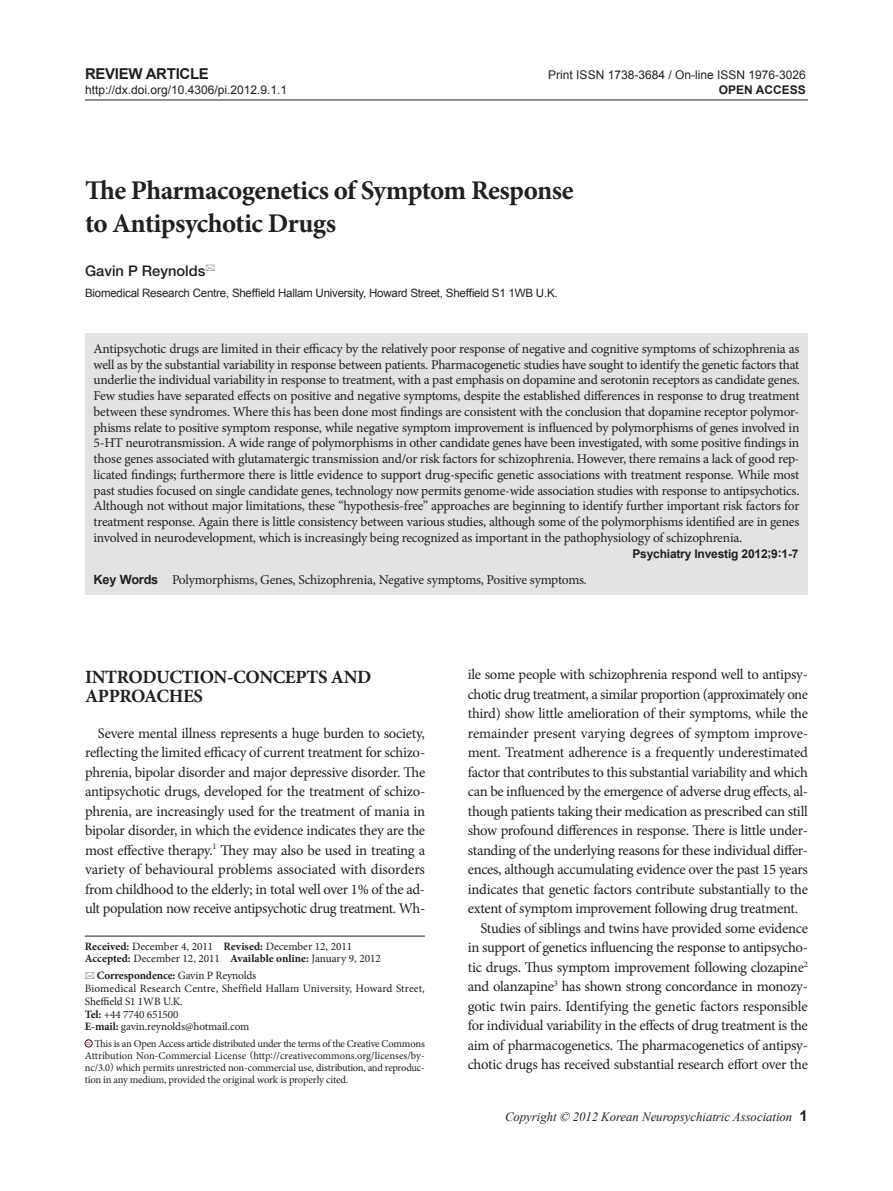
<style>
.page{position:relative;width:893px;height:1191px;background:#fff}
.page>*{position:absolute;margin:0;border:0;box-sizing:border-box;transform-origin:0 0}
.논문제목{font:700 27px/33px "Minion Pro";letter-spacing:-.02em;color:#231f20}
.큰제목{font:700 18.75px/19.5px "Minion Pro";letter-spacing:-.02em;color:#231f20}
.t1{font:700 15px "Arial";letter-spacing:-.02em;color:#231f20}
.본문{font:14.7px/19.5px "Minion Pro";letter-spacing:-.025em;color:#231f20;text-align:justify}
.이름{font:500 14.7px "Helvetica Neue LT Std";color:#231f20}
.초록{font:13.5px/15.8px "Minion Pro";letter-spacing:-.015em;color:#231f20;text-align:justify}
.t2{font:italic 12.75px "Times New Roman";color:#231f20}
.t3{font:12px "Arial";color:#231f20}
.초록-2{font:700 12px "Arial";letter-spacing:-.015em;color:#231f20}
.소속{font:11.55px "Arial";letter-spacing:-.02em;color:#231f20}
.교신저자{font:11.25px/12.8px "Minion Pro";letter-spacing:-.005em;color:#231f20}
.날짜{font:11.25px "Minion Pro";color:#231f20}
.교신저자-2{font:700 11.25px "Minion Pro";letter-spacing:-.01em;color:#231f20}
.날짜-2{font:10.5px/12px "Minion Pro";letter-spacing:-.015em;color:#231f20;text-align:justify}
.t4{font:6.6px "Minion Pro";color:#d1232a}
.s1{font-family:"Arial";font-weight:700;font-size:12.75px}
.s2{font-family:"Arial";font-weight:700;font-size:12.75px;color:#e1e2e4}
.s3{font-weight:700}
.s4{font-weight:400}
.s5{font-family:"Arial";font-weight:700;font-style:normal;font-size:15px}
</style>
<div class="page">
<hr style="left:85px;top:100px;width:723px;height:1px;background:#231f20">
<div style="left:85px;top:333px;width:723px;height:262px;background:#e1e2e4"></div>
<hr style="left:85px;top:935px;width:340px;height:1px;background:#231f20">
<div style="left:85px;top:1039px;width:7px;height:8px;border:1px solid #231f20;border-radius:50%"></div>
<p class="t1" style="left:85px;top:64px;width:125px">REVIEW ARTICLE</p>
<p class="t3" style="left:548px;top:67px;width:259px">Print ISSN 1738-3684 / On-line ISSN 1976-3026</p>
<p class="t3" style="left:85px;top:82px;width:204px">http://dx.doi.org/10.4306/pi.2012.9.1.1</p>
<p class="초록-2" style="left:719px;top:82px;width:88px">OPEN ACCESS</p>
<p class="논문제목" style="left:85px;top:173px;width:490px">The Pharmacogenetics of Symptom Response to Antipsychotic Drugs</p>
<p class="이름" style="left:85px;top:262px;width:122px">Gavin P Reynolds</p>
<p class="소속" style="left:85px;top:286px;width:474px">Biomedical Research Centre, Sheffield Hallam University, Howard Street, Sheffield S1 1WB U.K.</p>
<p class="초록" style="left:94px;top:341px;width:708px">Antipsychotic drugs are limited in their efficacy by the relatively poor response of negative and cognitive symptoms of schizophrenia as well as by the substantial variability in response between patients. Pharmacogenetic studies have sought to identify the genetic factors that underlie the individual variability in response to treatment, with a past emphasis on dopamine and serotonin receptors as candidate genes.<br>Few studies have separated effects on positive and negative symptoms, despite the established differences in response to drug treatment between these syndromes. Where this has been done most findings are consistent with the conclusion that dopamine receptor polymor&shy;phisms relate to positive symptom response, while negative symptom improvement is influenced by polymorphisms of genes involved in 5-HT neurotransmission. A wide range of polymorphisms in other candidate genes have been investigated, with some positive findings in those genes associated with glutamatergic transmission and/or risk factors for schizophrenia. However, there remains a lack of good rep&shy;licated findings; furthermore there is little evidence to support drug-specific genetic associations with treatment response. While most past studies focused on single candidate genes, technology now permits genome-wide association studies with response to antipsychotics.<br>Although not without major limitations, these “hypothesis-free” approaches are beginning to identify further important risk factors for treatment response. Again there is little consistency between various studies, although some of the polymorphisms identified are in genes involved in neurodevelopment, which is increasingly being recognized as important in the pathophysiology of schizophrenia.</p>
<p class="초록-2" style="left:632px;top:545px;width:168px">Psychiatry Investig 2012;9:1-7</p>
<p class="초록" style="left:94px;top:572px;width:495px"><span class="s1">Key Words</span><span class="s2">aa</span>Polymorphisms, Genes, Schizophrenia, Negative symptoms, Positive symptoms.</p>
<p class="큰제목" style="left:85px;top:666px;width:288px">INTRODUCTION-CONCEPTS AND<br>APPROACHES</p>
<p class="본문" style="left:85px;top:723px;width:342px;text-indent:13px">Severe mental illness represents a huge burden to society, reflecting the limited efficacy of current treatment for schizo&shy;phrenia, bipolar disorder and major depressive disorder. The antipsychotic drugs, developed for the treatment of schizo&shy;phrenia, are increasingly used for the treatment of mania in bipolar disorder, in which the evidence indicates they are the most effective therapy.<sup>1</sup> They may also be used in treating a variety of behavioural problems associated with disorders from childhood to the elderly; in total well over 1% of the ad&shy;ult population now receive antipsychotic drug treatment. Wh-</p>
<p class="날짜" style="left:85px;top:938px;width:269px"><span class="s3">Received:</span> December 4, 2011 <span class="s3">Revised:</span> December 12, 2011</p>
<p class="날짜" style="left:85px;top:951px;width:298px"><span class="s3">Accepted:</span> December 12, 2011 <span class="s3">Available online:</span> January 9, 2012</p>
<p class="교신저자-2" style="left:97px;top:967px;width:161px">Correspondence: <span class="s4">Gavin P Reynolds</span></p>
<p class="교신저자" style="left:85px;top:982px;width:342px">Biomedical Research Centre, Sheffield Hallam University, Howard Street,<br>Sheffield S1 1WB U.K.</p>
<p class="교신저자" style="left:85px;top:1007px;width:95px"><span class="s3">Tel:</span> +44 7740 651500</p>
<p class="교신저자" style="left:85px;top:1020px;width:166px"><span class="s3">E-mail:</span> gavin.reynolds@hotmail.com</p>
<p class="t4" style="left:86px;top:1038px;width:7px">cc</p>
<p class="날짜-2" style="left:85px;top:1037px;width:341px;text-indent:10px">This is an Open Access article distributed under the terms of the Creative Commons Attribution Non-Commercial License (http://creativecommons.org/licenses/by&shy;nc/3.0) which permits unrestricted non-commercial use, distribution, and reproduc&shy;tion in any medium, provided the original work is properly cited.</p>
<p class="본문" style="left:468px;top:665px;width:342px">ile some people with schizophrenia respond well to antipsy&shy;chotic drug treatment, a similar proportion (approximately one third) show little amelioration of their symptoms, while the remainder present varying degrees of symptom improve&shy;ment. Treatment adherence is a frequently underestimated factor that contributes to this substantial variability and which can be influenced by the emergence of adverse drug effects, al&shy;though patients taking their medication as prescribed can still show profound differences in response. There is little under&shy;standing of the underlying reasons for these individual differ&shy;ences, although accumulating evidence over the past 15 years indicates that genetic factors contribute substantially to the extent of symptom improvement following drug treatment.</p>
<p class="본문" style="left:468px;top:918px;width:342px;text-indent:13px">Studies of siblings and twins have provided some evidence in support of genetics influencing the response to antipsycho&shy;tic drugs. Thus symptom improvement following clozapine<sup>2 </sup>and olanzapine<sup>3</sup> has shown strong concordance in monozy&shy;gotic twin pairs. Identifying the genetic factors responsible for individual variability in the effects of drug treatment is the aim of pharmacogenetics. The pharmacogenetics of antipsy&shy;chotic drugs has received substantial research effort over the</p>
<p class="t2" style="left:505px;top:1107px;width:304px">Copyright © 2012 Korean Neuropsychiatric Association <span class="s5">1</span></p>
</div>
